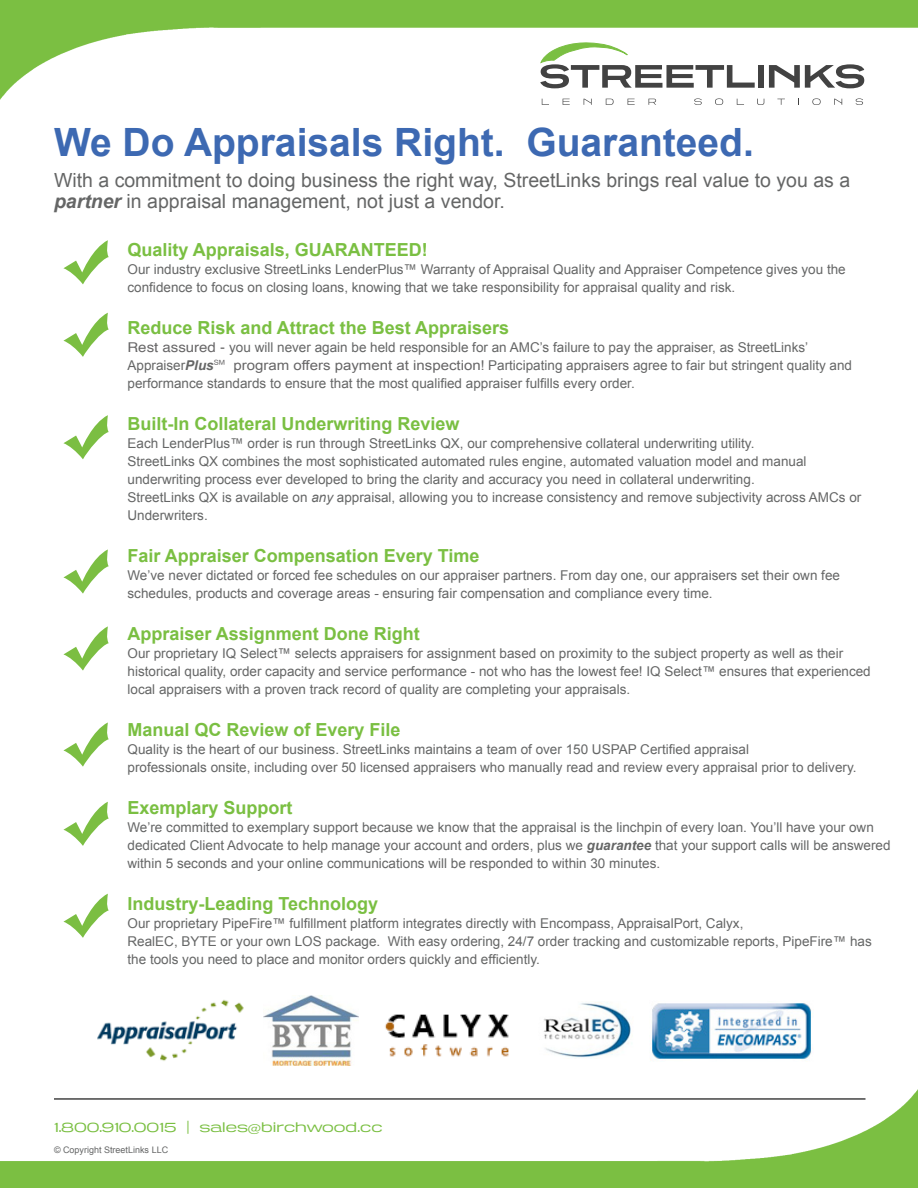
<style>
.page{position:relative;width:918px;height:1188px;background:#fff}
.page>*{position:absolute;margin:0;border:0;box-sizing:border-box;transform-origin:0 0}
.t1{font:700 39px "Arial";color:#3d69b2}
.t2{font:19.5px/21px "Arial";color:#656666}
.t3{font:700 18px "Arial";color:#7abf42}
.t4{font:13.5px/18px "Arial";color:#656666}
.t5{font:13.5px "Tussilago Bk";color:#7abf42}
.t6{font:9px "Arial";color:#656666}
.s1{font-weight:700;font-style:italic}
.s2{font-family:"Helvetica";color:#676667}
.s3{color:#676667}
.s4{font-style:italic}
</style>
<div class="page">
<img style="left:0;top:1089px;width:918px;height:99px">
<img style="left:97px;top:999px;width:147px;height:62px">
<img style="left:263px;top:996px;width:96px;height:69px">
<img style="left:385px;top:1014px;width:124px;height:43px">
<img style="left:650px;top:1003px;width:161px;height:57px">
<img style="left:544px;top:1002px;width:87px;height:56px">
<hr style="left:54px;top:1098px;width:812px;height:2px;background:#434343">
<img style="left:0;top:0;width:918px;height:105px">
<img style="left:63px;top:240px;width:46px;height:44px">
<img style="left:63px;top:313px;width:46px;height:44px">
<img style="left:63px;top:415px;width:46px;height:44px">
<img style="left:63px;top:549px;width:46px;height:45px">
<img style="left:63px;top:626px;width:46px;height:45px">
<img style="left:63px;top:722px;width:46px;height:45px">
<img style="left:63px;top:802px;width:46px;height:44px">
<img style="left:63px;top:894px;width:46px;height:44px">
<p class="t1" style="left:54px;top:117px;width:701px">We Do Appraisals Right. Guaranteed.</p>
<p class="t2" style="left:54px;top:170px;width:798px">With a commitment to doing business the right way, StreetLinks brings real value to you as a <span class="s1">partner</span> in appraisal management, not just a vendor.</p>
<p class="t3" style="left:128px;top:238px;width:302px">Quality Appraisals, GUARANTEED!</p>
<p class="t4" style="left:128px;top:260px;width:720px">Our industry exclusive StreetLinks LenderPlus™ Warranty of Appraisal Quality and Appraiser Competence gives you the</p>
<p class="t4" style="left:128px;top:278px;width:609px">confidence to focus on closing loans, knowing that we take responsibility for appraisal quality and risk.</p>
<p class="t3" style="left:128px;top:316px;width:383px">Reduce Risk and Attract the Best Appraisers</p>
<p class="t4" style="left:128px;top:338px;width:682px"><span class="s2">Rest assured -</span> you will never again be held responsible for an AMC’s failure to pay the appraiser, as StreetLinks’</p>
<p class="t4" style="left:128px;top:356px;width:726px">Appraiser<span class="s1">Plus</span><span class="s2">℠</span> <span class="s3">program offers payment at inspection</span>! Participating appraisers agree to fair but stringent quality and</p>
<p class="t4" style="left:128px;top:374px;width:509px">performance standards to ensure that the most qualified appraiser fulfills every order.</p>
<p class="t3" style="left:128px;top:412px;width:334px">Built-In Collateral Underwriting Review</p>
<p class="t4" style="left:128px;top:434px;width:629px">Each LenderPlus™ order is run through StreetLinks QX, our comprehensive collateral underwriting utility.</p>
<p class="t4" style="left:128px;top:452px;width:681px">StreetLinks QX combines the most sophisticated automated rules engine, automated valuation model and manual</p>
<p class="t4" style="left:128px;top:470px;width:629px">underwriting process ever developed to bring the clarity and accuracy you need in collateral underwriting.</p>
<p class="t4" style="left:128px;top:488px;width:735px">StreetLinks QX is available on <span class="s4">any</span> appraisal, allowing you to increase consistency and remove subjectivity across AMCs or<br>Underwriters.</p>
<p class="t3" style="left:128px;top:544px;width:354px">Fair Appraiser Compensation Every Time</p>
<p class="t4" style="left:128px;top:566px;width:714px">We’ve never dictated or forced fee schedules on our appraiser partners. From day one, our appraisers set their own fee</p>
<p class="t4" style="left:128px;top:584px;width:587px">schedules, products and coverage areas - ensuring fair compensation and compliance every time.</p>
<p class="t3" style="left:128px;top:622px;width:294px">Appraiser Assignment Done Right</p>
<p class="t4" style="left:128px;top:644px;width:717px">Our proprietary IQ Select™ selects appraisers for assignment based on proximity to the subject property as well as their</p>
<p class="t4" style="left:128px;top:662px;width:745px">historical quality, order capacity and service performance - not who has the lowest fee! IQ Select™ ensures that experienced local appraisers with a proven track record of quality are completing your appraisals.</p>
<p class="t3" style="left:128px;top:718px;width:275px">Manual QC Review of Every File</p>
<p class="t4" style="left:128px;top:740px;width:623px">Quality is the heart of our business. StreetLinks maintains a team of over 150 USPAP Certified appraisal</p>
<p class="t4" style="left:128px;top:758px;width:731px">professionals onsite, including over 50 licensed appraisers who manually read and review every appraisal prior to delivery.</p>
<p class="t3" style="left:128px;top:796px;width:167px">Exemplary Support</p>
<p class="t4" style="left:128px;top:818px;width:765px">We’re committed to exemplary support because we know that the appraisal is the linchpin of every loan. You’ll have your own dedicated Client Advocate to help manage your account and orders, plus we <span class="s1">guarantee</span> that your support calls will be answered within 5 seconds and your online communications will be responded to within 30 minutes.</p>
<p class="t3" style="left:128px;top:892px;width:252px">Industry-Leading Technology</p>
<p class="t4" style="left:128px;top:914px;width:617px">Our proprietary PipeFire™ fulfillment platform integrates directly with Encompass, AppraisalPort, Calyx,</p>
<p class="t4" style="left:128px;top:932px;width:746px">RealEC, BYTE or your own LOS package. With easy ordering, 24/7 order tracking and customizable reports, PipeFire™ has the tools you need to place and monitor orders quickly and efficiently.</p>
<p class="t5" style="left:54px;top:1119px;width:330px">1.800.910.0015 | sales@birchwood.cc</p>
<p class="t6" style="left:54px;top:1144px;width:116px">© Copyright StreetLinks LLC</p>
</div>
